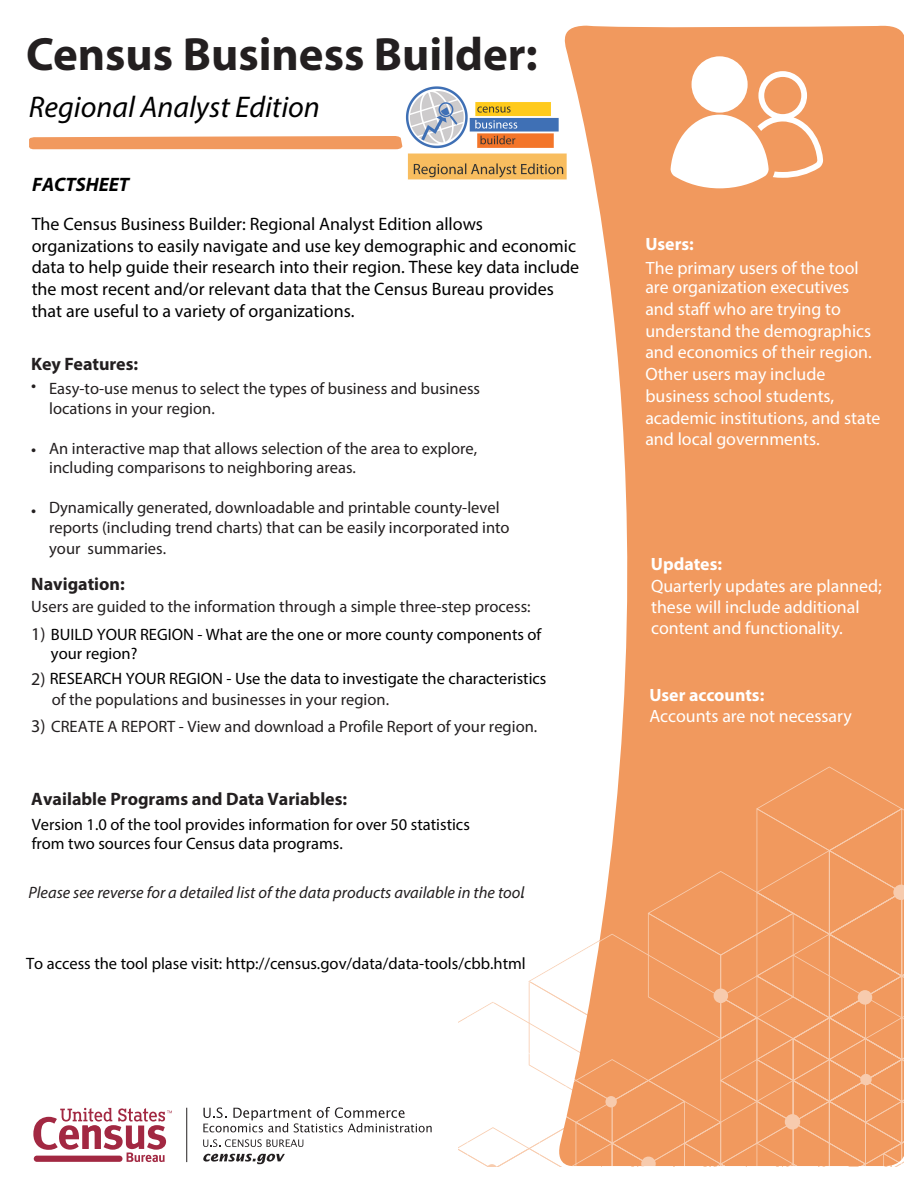
<style>
.page{position:relative;width:918px;height:1188px;background:#fff}
.page>*{position:absolute;margin:0;border:0;box-sizing:border-box;transform-origin:0 0}
.t1{font:700 46.8px "Myriad Pro";color:#231f20}
.t2{font:italic 30px "Myriad Pro";color:#000}
.t3{font:italic 700 19.5px "Myriad Pro";color:#000}
.t4{font:18px/21.6px "Myriad Pro";color:#000}
.t5{font:700 18px "Myriad Pro";color:#231f20}
.t6{font:18px "Myriad Pro";color:#231f20}
.t7{font:17.85px/21.8px "Myriad Pro";color:#fff}
.t8{font:700 17.85px "Myriad Pro";color:#fff}
.t9{font:16.5px/19.8px "Myriad Pro";color:#231f20}
.t10{font:16.5px/20.7px "Myriad Pro";color:#000}
.t11{font:italic 16.5px "Myriad Pro";color:#231f20}
.s1{font-size:18px;color:#231f20}
.s2{color:#231f20}
.s3{font-size:18px}
</style>
<div class="page">
<svg style="left:564px;top:25px;width:340px;height:742px;background:#f3a876"></svg>
<svg style="left:33px;top:1108px;width:139px;height:54px"></svg>
<hr style="left:186px;top:1108px;width:1px;height:54px;background:#231f20">
<svg style="left:203px;top:767px;width:701px;height:400px"></svg>
<div style="left:858px;top:990px;width:14px;height:15px;background:#f7cbae;border-radius:50%"></div>
<div style="left:714px;top:989px;width:14px;height:14px;background:#f7cbae;border-radius:50%"></div>
<svg style="left:641px;top:1157px;width:15px;height:14px"></svg>
<svg style="left:785px;top:1114px;width:15px;height:16px"></svg>
<div style="left:893px;top:885px;width:16px;height:15px;background:#f7cbae;border-radius:50%"></div>
<div style="left:0;top:1167px;width:918px;height:21px;background:#fff"></div>
<div style="left:904px;top:0;width:14px;height:1188px;background:#fff"></div>
<svg style="left:670px;top:56px;width:153px;height:132px"></svg>
<img style="left:405px;top:84px;width:164px;height:97px">
<svg style="left:29px;top:136px;width:373px;height:14px;background:#f2a36e"></svg>
<h1 class="t1" style="left:26px;top:23px;width:513px">Census Business Builder:</h1>
<h2 class="t2" style="left:29px;top:88px;width:293px">Regional Analyst Edition</h2>
<p class="t3" style="left:32px;top:172px;width:99px">FACTSHEET</p>
<p class="t4" style="left:32px;top:213px;width:549px">The Census Business Builder: Regional Analyst Edition allows organizations to easily navigate and use key demographic and economic data to help guide their research into their region. These key data include the most recent and/or relevant data that the Census Bureau provides that are useful to a variety of organizations.</p>
<p class="t5" style="left:31px;top:352px;width:108px">Key Features:</p>
<p class="t6" style="left:31px;top:374px;width:7px">•</p>
<p class="t9" style="left:49px;top:378px;width:432px">Easy-to-use menus to select the types of business and business locations in your region.</p>
<p class="t9" style="left:49px;top:438px;width:429px">An interactive map that allows selection of the area to explore, including comparisons to neighboring areas.</p>
<p class="t9" style="left:49px;top:497px;width:462px;line-height:20.4px">Dynamically generated, downloadable and printable county-level reports (including trend charts) that can be easily incorporated into your summaries.</p>
<p class="t6" style="left:31px;top:438px;width:7px">•</p>
<p class="t6" style="left:31px;top:499px;width:7px">•</p>
<p class="t5" style="left:31px;top:573px;width:95px">Navigation:</p>
<p class="t9" style="left:31px;top:596px;width:501px">Users are guided to the information through a simple three-step process:</p>
<p class="t10" style="left:31px;top:623px;width:512px"><span class="s1">1)</span> BUILD YOUR REGION - What are the one or more county components of</p>
<p class="t10" style="left:52px;top:668px;width:496px;text-indent:-20px"><span class="s1">2)</span> RESEARCH YOUR REGION - Use the data to investigate the characteristics <span class="s2">of the populations and businesses in your region.</span></p>
<p class="t9" style="left:31px;top:716px;width:508px"><span class="s3">3)</span> CREATE A REPORT - View and download a Profile Report of your region.</p>
<p class="t10" style="left:51px;top:643px;width:88px">your region?</p>
<p class="t5" style="left:31px;top:787px;width:318px">Available Programs and Data Variables:</p>
<p class="t10" style="left:32px;top:814px;width:440px;line-height:19.8px">Version 1.0 of the tool provides information for over 50 statistics from two sources four Census data programs.</p>
<p class="t11" style="left:29px;top:883px;width:498px">Please see reverse for a detailed list of the data products available in the tool.</p>
<p class="t10" style="left:26px;top:953px;width:501px">To access the tool plase visit: http://census.gov/data/data-tools/cbb.html</p>
<p class="t8" style="left:645px;top:232px;width:50px">Users:</p>
<p class="t7" style="left:645px;top:259px;width:215px;line-height:18.9px">The primary users of the tool are organization executives</p>
<p class="t7" style="left:645px;top:298px;width:237px">and staff who are trying to understand the demographics and economics of their region.<br>Other users may include business school students, academic institutions, and state and local governments.</p>
<p class="t8" style="left:651px;top:552px;width:73px">Updates:</p>
<p class="t7" style="left:651px;top:575px;width:232px">Quarterly updates are planned; these will include additional content and functionality.</p>
<p class="t8" style="left:650px;top:683px;width:116px">User accounts:</p>
<p class="t7" style="left:650px;top:705px;width:204px">Accounts are not necessary</p>
</div>
